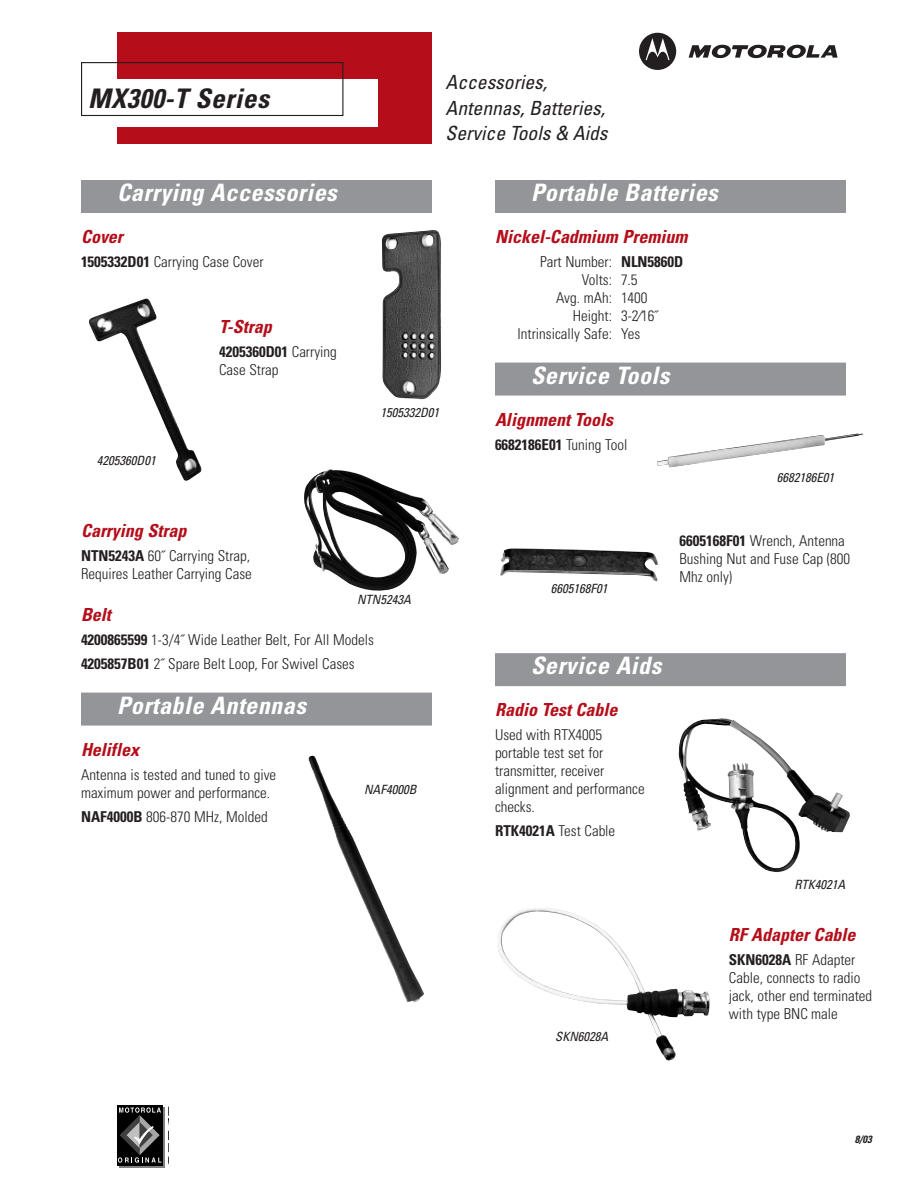
<style>
.page{position:relative;width:918px;height:1188px;background:#fff}
.page>*{position:absolute;margin:0;border:0;box-sizing:border-box;transform-origin:0 0}
.t1{font:italic 700 condensed 27px "Univers";letter-spacing:.02em;color:#231f20}
.t2{font:italic 700 condensed 24px "Univers";letter-spacing:.02em;color:#fff}
.t3{font:italic condensed 19.5px/25.5px "Univers";color:#231f20}
.t4{font:italic 700 condensed 18px "Univers";color:#b50e1a}
.t5{font:300 condensed 15px/18px "Univers";color:#231f20}
.t6{font:700 condensed 15px "Univers";color:#231f20}
.t7{font:italic condensed 12.75px "Univers";color:#231f20}
.t8{font:italic 700 condensed 10.5px "Univers";color:#231f20}
.s1{font-weight:700}
.s2{font-weight:300}
</style>
<div class="page">
<svg style="left:119px;top:1107px;width:46px;height:61px"></svg>
<div style="left:117px;top:1105px;width:45px;height:60px;background:#000"></div>
<svg style="left:118px;top:1107px;width:43px;height:56px"></svg>
<div style="left:117px;top:33px;width:315px;height:111px;background:#b50e1a"></div>
<svg style="left:639px;top:33px;width:37px;height:37px"></svg>
<svg style="left:689px;top:45px;width:149px;height:14px"></svg>
<div style="left:81px;top:79px;width:297px;height:48px;background:#fff"></div>
<div style="left:81px;top:62px;width:262px;height:54px;border:1px solid #231f20"></div>
<div style="left:81px;top:180px;width:351px;height:33px;background:#939598"></div>
<div style="left:81px;top:693px;width:351px;height:33px;background:#939598"></div>
<div style="left:495px;top:180px;width:351px;height:33px;background:#939598"></div>
<div style="left:495px;top:363px;width:351px;height:33px;background:#939598"></div>
<div style="left:495px;top:653px;width:351px;height:33px;background:#939598"></div>
<img style="left:382px;top:230px;width:59px;height:169px">
<img style="left:89px;top:299px;width:112px;height:182px">
<img style="left:304px;top:469px;width:155px;height:122px">
<img style="left:308px;top:756px;width:116px;height:246px">
<img style="left:657px;top:434px;width:206px;height:33px">
<img style="left:500px;top:548px;width:158px;height:33px">
<img style="left:679px;top:718px;width:171px;height:154px">
<img style="left:497px;top:908px;width:213px;height:152px">
<h1 class="t1" style="left:88px;top:89px;width:182px">MX300-T Series</h1>
<h2 class="t2" style="left:117px;top:184px;width:221px">Carrying Accessories</h2>
<p class="t4" style="left:81px;top:230px;width:43px">Cover</p>
<p class="t5" style="left:81px;top:254px;width:184px"><span class="s1">1505332D01</span> Carrying Case Cover</p>
<p class="t7" style="left:97px;top:455px;width:60px">4205360D01</p>
<p class="t4" style="left:219px;top:320px;width:54px">T-Strap</p>
<p class="t5" style="left:219px;top:344px;width:119px"><span class="s1">4205360D01</span> Carrying<br>Case Strap</p>
<h3 class="t3" style="left:446px;top:71px;width:163px">Accessories,<br>Antennas, Batteries,<br>Service Tools &amp; Aids</h3>
<p class="t7" style="left:381px;top:408px;width:60px">1505332D01</p>
<h2 class="t2" style="left:531px;top:184px;width:188px">Portable Batteries</h2>
<p class="t4" style="left:495px;top:230px;width:194px">Nickel-Cadmium Premium</p>
<p class="t5" style="left:540px;top:254px;width:145px">Part Number: <span class="s1">NLN5860D</span></p>
<p class="t5" style="left:582px;top:272px;width:57px">Volts: 7.5</p>
<p class="t5" style="left:556px;top:290px;width:93px">Avg. mAh: 1400</p>
<p class="t5" style="left:573px;top:308px;width:87px">Height: 3-2⁄16˝</p>
<p class="t5" style="left:518px;top:326px;width:124px">Intrinsically Safe: Yes</p>
<h2 class="t2" style="left:531px;top:366px;width:140px">Service Tools</h2>
<p class="t4" style="left:495px;top:413px;width:120px">Alignment Tools</p>
<p class="t6" style="left:495px;top:439px;width:134px">6682186E01 <span class="s2">Tuning Tool</span></p>
<p class="t7" style="left:777px;top:473px;width:59px">6682186E01</p>
<p class="t4" style="left:81px;top:524px;width:107px">Carrying Strap</p>
<p class="t5" style="left:81px;top:548px;width:172px"><span class="s1">NTN5243A</span> 60˝ Carrying Strap,<br>Requires Leather Carrying Case</p>
<p class="t4" style="left:81px;top:608px;width:31px">Belt</p>
<p class="t5" style="left:81px;top:629px;width:294px;line-height:24px"><span class="s1">4200865599</span> 1-3/4˝ Wide Leather Belt, For All Models<br><span class="s1">4205857B01</span> 2˝ Spare Belt Loop, For Swivel Cases</p>
<h2 class="t2" style="left:117px;top:696px;width:191px">Portable Antennas</h2>
<p class="t4" style="left:81px;top:743px;width:60px">Heliflex</p>
<p class="t5" style="left:81px;top:767px;width:197px">Antenna is tested and tuned to give maximum power and performance.</p>
<p class="t5" style="left:81px;top:809px;width:188px"><span class="s1">NAF4000B</span> 806-870 MHz, Molded</p>
<p class="t7" style="left:357px;top:595px;width:55px">NTN5243A</p>
<p class="t7" style="left:364px;top:784px;width:54px">NAF4000B</p>
<p class="t7" style="left:551px;top:584px;width:58px">6605168F01</p>
<p class="t5" style="left:680px;top:533px;width:172px"><span class="s1">6605168F01</span> Wrench, Antenna<br>Bushing Nut and Fuse Cap (800<br>Mhz only)</p>
<h2 class="t2" style="left:531px;top:657px;width:132px">Service Aids</h2>
<p class="t4" style="left:495px;top:703px;width:124px">Radio Test Cable</p>
<p class="t5" style="left:495px;top:727px;width:151px">Used with RTX4005 portable test set for transmitter, receiver alignment and performance checks.</p>
<p class="t5" style="left:495px;top:823px;width:122px"><span class="s1">RTK4021A</span> Test Cable</p>
<p class="t7" style="left:555px;top:1032px;width:55px">SKN6028A</p>
<p class="t7" style="left:794px;top:879px;width:52px">RTK4021A</p>
<p class="t4" style="left:729px;top:928px;width:128px">RF Adapter Cable</p>
<p class="t5" style="left:729px;top:952px;width:145px"><span class="s1">SKN6028A</span> RF Adapter<br>Cable, connects to radio jack, other end terminated with type BNC male</p>
<p class="t8" style="left:855px;top:1136px;width:18px">8/03</p>
</div>
